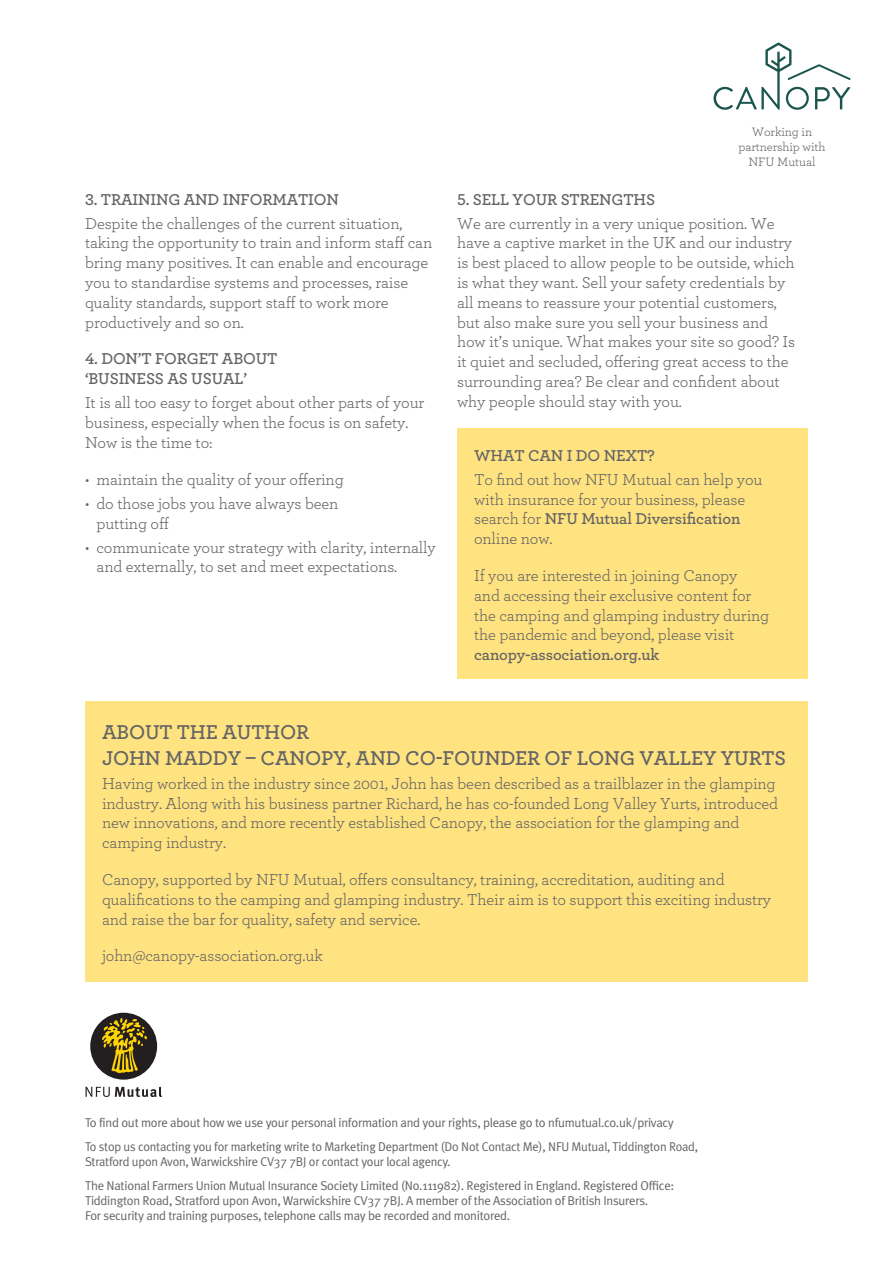
<style>
.page{position:relative;width:893px;height:1263px;background:#fff}
.page>*{position:absolute;margin:0;border:0;box-sizing:border-box;transform-origin:0 0}
.MAIN_BODY_COPY{font:600 21px/25.2px "Archer";letter-spacing:-.01em;color:#636366}
.MAIN_BODY_COPY-2{font:16.5px/19.8px "Archer";letter-spacing:-.01em;color:#636366}
.MAIN_BODY_COPY-3{font:600 16.5px/19.8px "Archer";letter-spacing:-.01em;color:#636366}
.t1{font:12.75px/15.3px "Meta Plus Normal";letter-spacing:-.02em;color:#636366}
.MAIN_BODY_COPY-4{font:12.75px/15.3px "Archer";letter-spacing:-.01em;color:#636366;text-align:center}
.s1{font-weight:600}
</style>
<div class="page">
<div style="left:457px;top:428px;width:351px;height:251px;background:#ffe380"></div>
<div style="left:90px;top:1013px;width:67px;height:66px;background:#231f20;border-radius:50%"></div>
<svg style="left:102px;top:1017px;width:45px;height:56px"></svg>
<svg style="left:86px;top:1087px;width:76px;height:10px"></svg>
<div style="left:85px;top:702px;width:722px;height:280px;background:#ffe380"></div>
<svg style="left:713px;top:43px;width:137px;height:67px"></svg>
<p class="MAIN_BODY_COPY-3" style="left:85px;top:188px;width:255px">3. TRAINING AND INFORMATION</p>
<p class="MAIN_BODY_COPY-2" style="left:85px;top:212px;width:349px">Despite the challenges of the current situation, taking the opportunity to train and inform staff can bring many positives. It can enable and encourage you to standardise systems and processes, raise quality standards, support staff to work more productively and so on.</p>
<p class="MAIN_BODY_COPY-3" style="left:85px;top:348px;width:194px">4. DON’T FORGET ABOUT ‘BUSINESS AS USUAL’</p>
<p class="MAIN_BODY_COPY-2" style="left:85px;top:392px;width:341px">It is all too easy to forget about other parts of your business, especially when the focus is on safety.<br>Now is the time to:</p>
<p class="MAIN_BODY_COPY-2" style="left:85px;top:468px;width:260px">• maintain the quality of your offering</p>
<p class="MAIN_BODY_COPY-2" style="left:96px;top:493px;width:243px;text-indent:-11px">• do those jobs you have always been putting off</p>
<p class="MAIN_BODY_COPY-2" style="left:96px;top:536px;width:341px;text-indent:-11px">• communicate your strategy with clarity, internally and externally, to set and meet expectations.</p>
<p class="MAIN_BODY_COPY-4" style="left:738px;top:123px;width:89px">Working in partnership with<br>NFU Mutual</p>
<p class="MAIN_BODY_COPY-3" style="left:457px;top:188px;width:200px">5. SELL YOUR STRENGTHS</p>
<p class="MAIN_BODY_COPY-2" style="left:457px;top:212px;width:340px">We are currently in a very unique position. We have a captive market in the UK and our industry is best placed to allow people to be outside, which is what they want. Sell your safety credentials by all means to reassure your potential customers, but also make sure you sell your business and how it’s unique. What makes your site so good? Is it quiet and secluded, offering great access to the surrounding area? Be clear and confident about why people should stay with you.</p>
<p class="MAIN_BODY_COPY-3" style="left:474px;top:444px;width:182px">WHAT CAN I DO NEXT?</p>
<p class="MAIN_BODY_COPY-2" style="left:474px;top:468px;width:290px">To find out how NFU Mutual can help you with insurance for your business, please search for <span class="s1">NFU Mutual Diversification </span>online now.</p>
<p class="MAIN_BODY_COPY-2" style="left:474px;top:565px;width:297px">If you are interested in joining Canopy<br>and accessing their exclusive content for the camping and glamping industry during the pandemic and beyond, please visit <span class="s1">canopy-association.org.uk</span></p>
<p class="MAIN_BODY_COPY" style="left:102px;top:719px;width:685px">ABOUT THE AUTHOR<br>JOHN MADDY – CANOPY, AND CO-FOUNDER OF LONG VALLEY YURTS</p>
<p class="MAIN_BODY_COPY-2" style="left:102px;top:772px;width:678px">Having worked in the industry since 2001, John has been described as a trailblazer in the glamping industry. Along with his business partner Richard, he has co-founded Long Valley Yurts, introduced new innovations, and more recently established Canopy, the association for the glamping and camping industry.</p>
<p class="MAIN_BODY_COPY-2" style="left:102px;top:869px;width:671px">Canopy, supported by NFU Mutual, offers consultancy, training, accreditation, auditing and qualifications to the camping and glamping industry. Their aim is to support this exciting industry and raise the bar for quality, safety and service.</p>
<p class="MAIN_BODY_COPY-2" style="left:102px;top:945px;width:222px">john@canopy-association.org.uk</p>
<p class="t1" style="left:85px;top:1115px;width:590px">To find out more about how we use your personal information and your rights, please go to nfumutual.co.uk/privacy</p>
<p class="t1" style="left:85px;top:1138px;width:615px">To stop us contacting you for marketing write to Marketing Department (Do Not Contact Me), NFU Mutual, Tiddington Road,<br>Stratford upon Avon, Warwickshire CV37 7BJ or contact your local agency.</p>
<p class="t1" style="left:85px;top:1177px;width:591px">The National Farmers Union Mutual Insurance Society Limited (No.111982). Registered in England. Registered Office:<br>Tiddington Road, Stratford upon Avon, Warwickshire CV37 7BJ. A member of the Association of British Insurers.<br>For security and training purposes, telephone calls may be recorded and monitored.</p>
</div>
